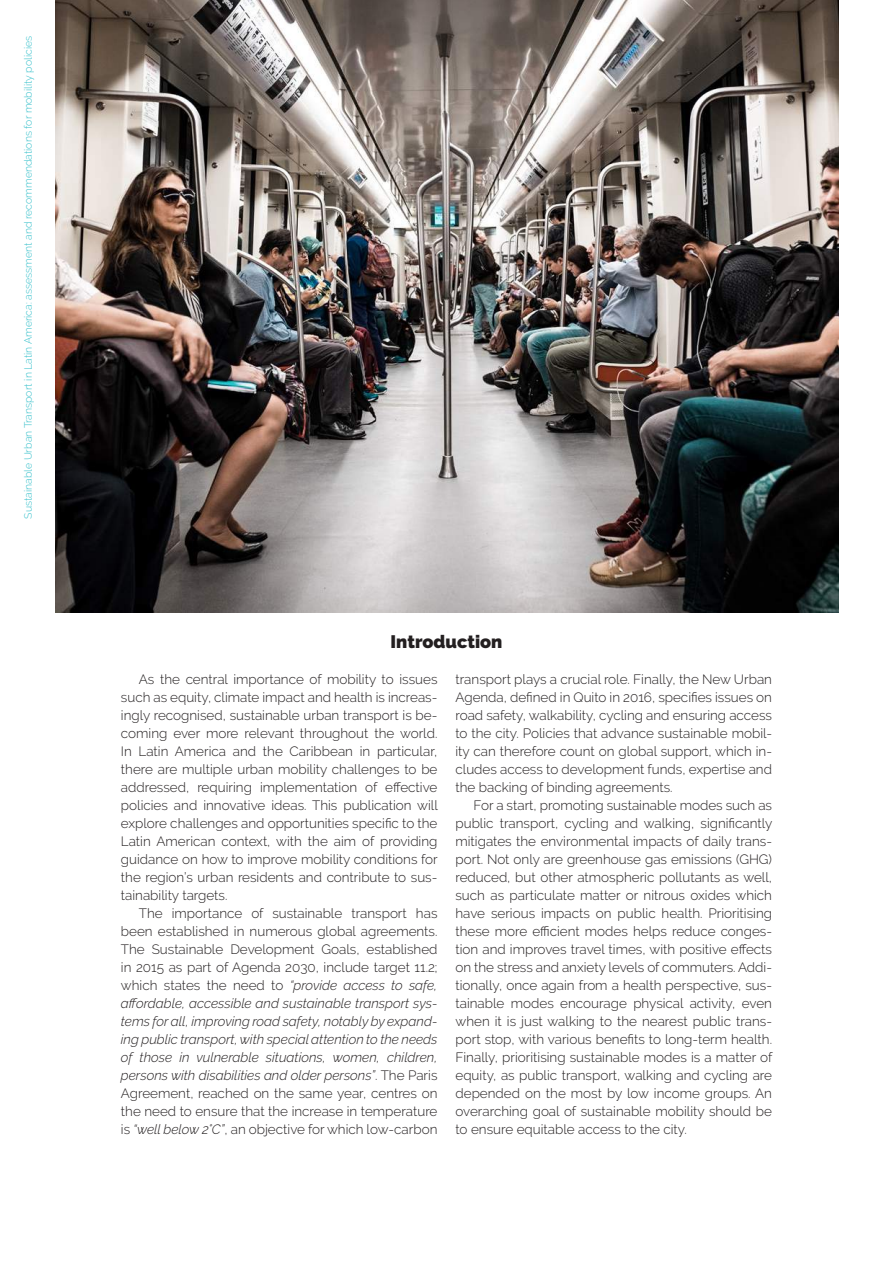
<style>
.page{position:relative;width:893px;height:1263px;background:#fff}
.page>*{position:absolute;margin:0;border:0;box-sizing:border-box;transform-origin:0 0}
.t1{font:900 18px "Raleway";color:#231f20}
.t2{font:300 13.5px/18px "Raleway";color:#231f20;text-align:justify}
.t3{font:300 10.5px "Raleway";color:#37c0cb}
.s1{font-style:italic}
</style>
<div class="page">
<img style="left:56px;top:0;width:783px;height:612px">
<p class="t3" style="left:22px;top:519px;width:484px;rotate:-90deg">Sustainable Urban Transport in Latin America: assessment and recommendations for mobility policies</p>
<h1 class="t1" style="left:391px;top:631px;width:113px">Introduction</h1>
<p class="t2" style="left:121px;top:670px;width:318px;text-indent:18px">As the central importance of mobility to issues such as equity, climate impact and health is increas&shy;ingly recognised, sustainable urban transport is be&shy;coming ever more relevant throughout the world.<br>In Latin America and the Caribbean in particular, there are multiple urban mobility challenges to be addressed, requiring implementation of effective policies and innovative ideas. This publication will explore challenges and opportunities specific to the Latin American context, with the aim of providing guidance on how to improve mobility conditions for the region’s urban residents and contribute to sus&shy;tainability targets.</p>
<p class="t2" style="left:121px;top:904px;width:318px;text-indent:18px">The importance of sustainable transport has been established in numerous global agreements.<br>The Sustainable Development Goals, established in 2015 as part of Agenda 2030, include target 11.2; which states the need to <span class="s1">“provide access to safe, affordable, accessible and sustainable transport sys&shy;tems for all, improving road safety, notably by expand&shy;ing public transport, with special attention to the needs of those in vulnerable situations, women, children, persons with disabilities and older persons”</span>. The Paris Agreement, reached on the same year, centres on the need to ensure that the increase in temperature is <span class="s1">“well below 2°C”</span>, an objective for which low-carbon</p>
<p class="t2" style="left:455px;top:670px;width:318px">transport plays a crucial role. Finally, the New Urban Agenda, defined in Quito in 2016, specifies issues on road safety, walkability, cycling and ensuring access to the city. Policies that advance sustainable mobil&shy;ity can therefore count on global support, which in&shy;cludes access to development funds, expertise and the backing of binding agreements.</p>
<p class="t2" style="left:455px;top:796px;width:318px;text-indent:18px">For a start, promoting sustainable modes such as public transport, cycling and walking, significantly mitigates the environmental impacts of daily trans&shy;port. Not only are greenhouse gas emissions (GHG) reduced, but other atmospheric pollutants as well, such as particulate matter or nitrous oxides which have serious impacts on public health. Prioritising these more efficient modes helps reduce conges&shy;tion and improves travel times, with positive effects on the stress and anxiety levels of commuters. Addi&shy;tionally, once again from a health perspective, sus&shy;tainable modes encourage physical activity, even when it is just walking to the nearest public trans&shy;port stop, with various benefits to long-term health.<br>Finally, prioritising sustainable modes is a matter of equity, as public transport, walking and cycling are depended on the most by low income groups. An overarching goal of sustainable mobility should be to ensure equitable access to the city.</p>
</div>
